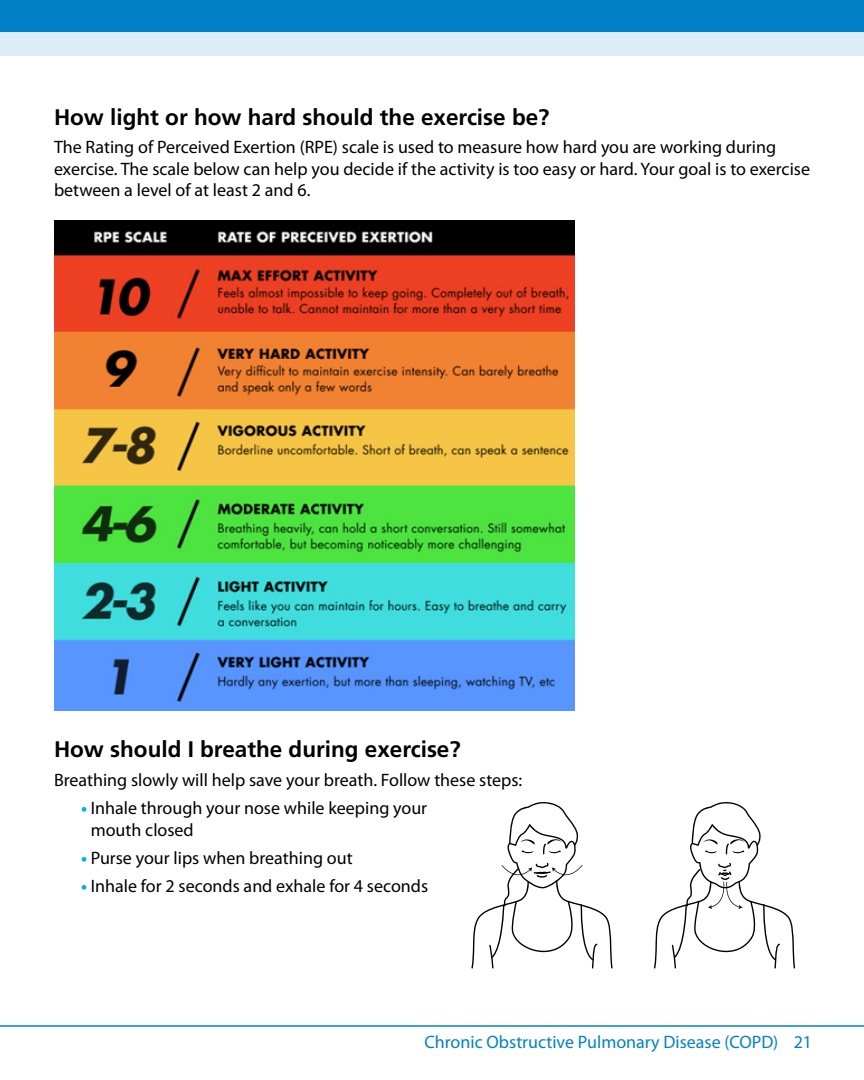
<style>
.page{position:relative;width:864px;height:1080px;background:#fff}
.page>*{position:absolute;margin:0;border:0;box-sizing:border-box;transform-origin:0 0}
.t1{font:700 22.5px "Frutiger LT Com";color:#000}
.t2{font:18px/21.6px "Myriad Pro";color:#000}
.t3{font:18px "Myriad Pro";color:#0081c7}
.s1{font-weight:700;color:#00aeef}
</style>
<div class="page">
<hr style="left:0;top:1025px;width:864px;height:2px;background:#0081c7">
<img style="left:54px;top:220px;width:521px;height:490px">
<svg style="left:471px;top:802px;width:142px;height:167px"></svg>
<svg style="left:654px;top:802px;width:141px;height:167px"></svg>
<div style="left:0;top:0;width:864px;height:55px;background:#dcedf7"></div>
<div style="left:0;top:0;width:864px;height:32px;background:#0081c7"></div>
<p class="t1" style="left:54px;top:104px;width:497px">How light or how hard should the exercise be?</p>
<p class="t2" style="left:54px;top:136px;width:758px">The Rating of Perceived Exertion (RPE) scale is used to measure how hard you are working during exercise. The scale below can help you decide if the activity is too easy or hard. Your goal is to exercise between a level of at least 2 and 6.</p>
<p class="t1" style="left:54px;top:736px;width:408px">How should I breathe during exercise?</p>
<p class="t2" style="left:54px;top:769px;width:470px">Breathing slowly will help save your breath. Follow these steps:</p>
<p class="t2" style="left:91px;top:797px;width:338px;text-indent:-10px"><span class="s1">•</span> Inhale through your nose while keeping your mouth closed</p>
<p class="t2" style="left:81px;top:847px;width:273px"><span class="s1">•</span> Purse your lips when breathing out</p>
<p class="t2" style="left:81px;top:874px;width:349px"><span class="s1">•</span> Inhale for 2 seconds and exhale for 4 seconds</p>
<p class="t3" style="left:424px;top:1031px;width:389px">Chronic Obstructive Pulmonary Disease (COPD) 21</p>
</div>
